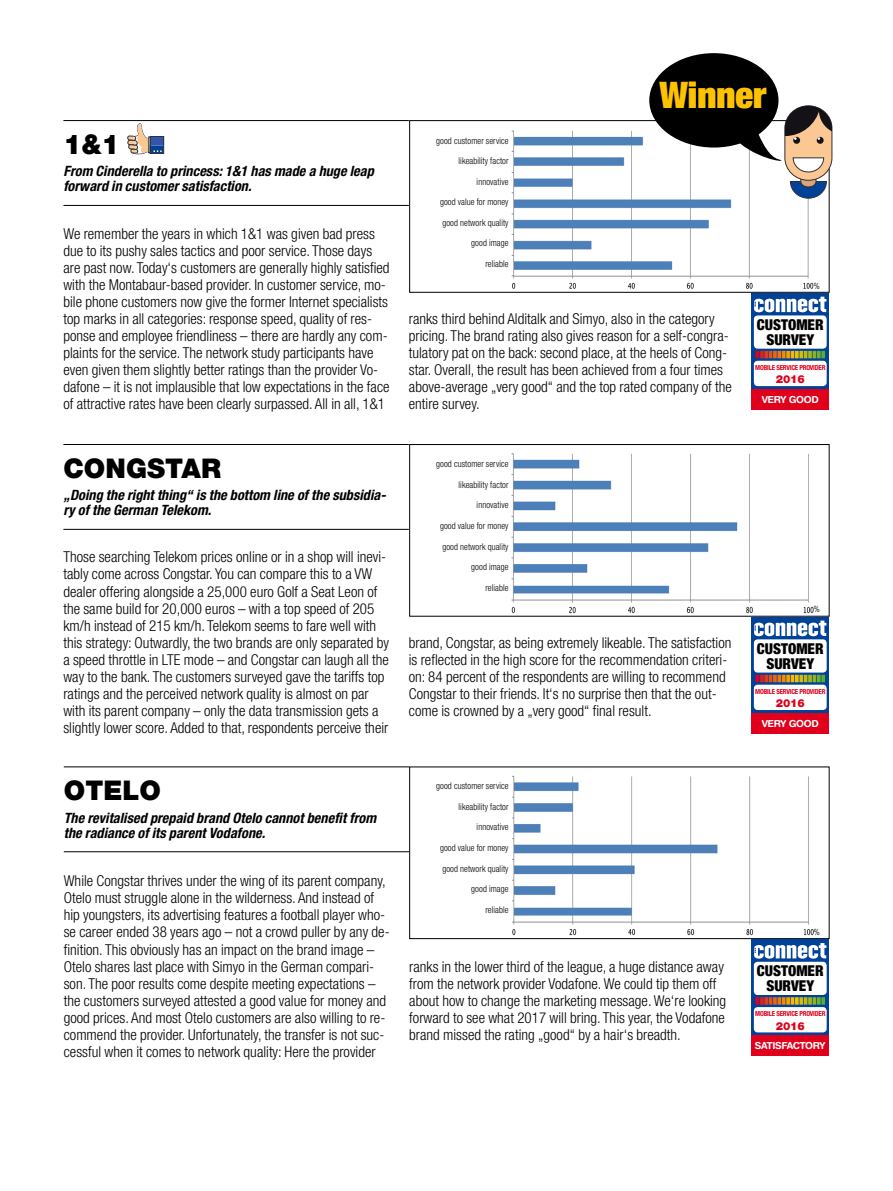
<style>
.page{position:relative;width:893px;height:1191px;background:#fff}
.page>*{position:absolute;margin:0;border:0;box-sizing:border-box;transform-origin:0 0}
.t1{font:900 condensed 36.6px "Helvetica Neue LT Pro";color:#fec200}
.t2{font:900 27px "Helvetica Neue LT Com";letter-spacing:.005em;color:#000}
.t3{font:300 condensed 15px/17.1px "Helvetica Neue LT Com";color:#000}
.t4{font:900 condensed 14.85px/15.3px "Helvetica Neue LT Com";color:#000;text-align:center}
.t5{font:italic 700 condensed 14.25px/15px "Helvetica Neue LT Com";color:#000}
.t6{font:900 10.95px "Helvetica Neue LT Com";letter-spacing:-.01em;color:#e0001b}
.t7{font:700 9.75px "Helvetica Rounded LT Std";letter-spacing:-.04em;color:#fff}
.t8{font:300 condensed 9.3px "Helvetica Neue LT Com";letter-spacing:.01em;color:#000;scale:.95 1}
.t9{font:300 condensed 8.85px "Helvetica Neue LT Com";color:#000;scale:.95 1}
.t10{font:700 condensed 6.9px "Helvetica Neue LT Com";letter-spacing:-.03em;color:#e0001b}
</style>
<div class="page">
<hr style="left:63px;top:120px;width:346px;height:1px;background:#000">
<hr style="left:63px;top:205px;width:346px;height:1px;background:#000">
<hr style="left:63px;top:444px;width:346px;height:1px;background:#000">
<hr style="left:63px;top:529px;width:346px;height:1px;background:#000">
<hr style="left:64px;top:766px;width:345px;height:1px;background:#000">
<hr style="left:64px;top:851px;width:345px;height:1px;background:#000">
<div style="left:409px;top:120px;width:421px;height:173px;border:1px solid #000"></div>
<img style="left:512px;top:130px;width:302px;height:159px">
<div style="left:409px;top:444px;width:421px;height:172px;border:1px solid #000"></div>
<img style="left:512px;top:453px;width:302px;height:161px">
<div style="left:409px;top:766px;width:421px;height:173px;border:1px solid #000"></div>
<img style="left:512px;top:775px;width:302px;height:161px">
<svg style="left:649px;top:53px;width:183px;height:146px"></svg>
<svg style="left:127px;top:123px;width:37px;height:31px"></svg>
<div style="left:751px;top:389px;width:78px;height:20px;background:#e0001b"></div>
<svg style="left:751px;top:322px;width:78px;height:66px"></svg>
<div style="left:751px;top:293px;width:78px;height:29px;background:#004297"></div>
<svg style="left:754px;top:297px;width:72px;height:15px"></svg>
<div style="left:754px;top:315px;width:73px;height:34px;background:#fff;border-radius:4px"></div>
<div style="left:754px;top:361px;width:73px;height:25px;background:#fff;border-radius:4px"></div>
<svg style="left:755px;top:351px;width:70px;height:7px"></svg>
<div style="left:751px;top:712px;width:78px;height:21px;background:#e0001b"></div>
<svg style="left:751px;top:646px;width:78px;height:66px"></svg>
<div style="left:751px;top:616px;width:78px;height:30px;background:#004297"></div>
<svg style="left:754px;top:620px;width:72px;height:16px"></svg>
<div style="left:754px;top:639px;width:73px;height:33px;background:#fff;border-radius:4px"></div>
<div style="left:754px;top:684px;width:73px;height:26px;background:#fff;border-radius:4px"></div>
<svg style="left:755px;top:675px;width:70px;height:7px"></svg>
<div style="left:751px;top:1035px;width:78px;height:20px;background:#e0001b"></div>
<svg style="left:751px;top:969px;width:78px;height:66px"></svg>
<div style="left:751px;top:939px;width:78px;height:30px;background:#004297"></div>
<svg style="left:754px;top:943px;width:72px;height:15px"></svg>
<div style="left:754px;top:961px;width:73px;height:34px;background:#fff;border-radius:4px"></div>
<div style="left:754px;top:1007px;width:73px;height:25px;background:#fff;border-radius:4px"></div>
<svg style="left:755px;top:997px;width:70px;height:7px"></svg>
<h2 class="t2" style="left:63px;top:128px;width:58px">1&amp;1</h2>
<p class="t5" style="left:63px;top:164px;width:312px">From Cinderella to princess: 1&amp;1 has made a huge leap forward in customer satisfaction.</p>
<p class="t3" style="left:63px;top:225px;width:328px">We remember the years in which 1&amp;1 was given bad press due to its pushy sales tactics and poor service. Those days are past now. Today‘s customers are generally highly satisfied with the Montabaur-based provider. In customer service, mo&shy;bile phone customers now give the former Internet specialists top marks in all categories: response speed, quality of res&shy;ponse and employee friendliness – there are hardly any com&shy;plaints for the service. The network study participants have even given them slightly better ratings than the provider Vo&shy;dafone – it is not implausible that low expectations in the face of attractive rates have been clearly surpassed. All in all, 1&amp;1</p>
<h2 class="t2" style="left:63px;top:452px;width:159px">CONGSTAR</h2>
<p class="t5" style="left:63px;top:487px;width:324px">„Doing the right thing“ is the bottom line of the subsidia&shy;ry of the German Telekom.</p>
<p class="t3" style="left:63px;top:548px;width:327px">Those searching Telekom prices online or in a shop will inevi&shy;tably come across Congstar. You can compare this to a VW dealer offering alongside a 25,000 euro Golf a Seat Leon of the same build for 20,000 euros – with a top speed of 205 km/h instead of 215 km/h. Telekom seems to fare well with this strategy: Outwardly, the two brands are only separated by a speed throttle in LTE mode – and Congstar can laugh all the way to the bank. The customers surveyed gave the tariffs top ratings and the perceived network quality is almost on par with its parent company – only the data transmission gets a slightly lower score. Added to that, respondents perceive their</p>
<h2 class="t2" style="left:64px;top:774px;width:99px">OTELO</h2>
<p class="t5" style="left:64px;top:810px;width:314px">The revitalised prepaid brand Otelo cannot benefit from the radiance of its parent Vodafone.</p>
<p class="t3" style="left:64px;top:872px;width:327px">While Congstar thrives under the wing of its parent company, Otelo must struggle alone in the wilderness. And instead of hip youngsters, its advertising features a football player who&shy;se career ended 38 years ago – not a crowd puller by any de&shy;finition. This obviously has an impact on the brand image – Otelo shares last place with Simyo in the German compari&shy;son. The poor results come despite meeting expectations – the customers surveyed attested a good value for money and good prices. And most Otelo customers are also willing to re&shy;commend the provider. Unfortunately, the transfer is not suc&shy;cessful when it comes to network quality: Here the provider</p>
<p class="t8" style="left:436px;top:135px;width:78px">good customer service</p>
<p class="t8" style="left:459px;top:155px;width:54px">likeability factor</p>
<p class="t8" style="left:477px;top:176px;width:35px">innovative</p>
<p class="t8" style="left:440px;top:197px;width:74px">good value for money</p>
<p class="t8" style="left:442px;top:217px;width:71px">good network quality</p>
<p class="t8" style="left:471px;top:238px;width:41px">good image</p>
<p class="t8" style="left:485px;top:258px;width:26px">reliable</p>
<h1 class="t1" style="left:659px;top:71px;width:109px">Winner</h1>
<p class="t9" style="left:814px;top:280px;width:8px">%</p>
<p class="t3" style="left:409px;top:310px;width:325px">ranks third behind Alditalk and Simyo, also in the category pricing. The brand rating also gives reason for a self-congra&shy;tulatory pat on the back: second place, at the heels of Cong&shy;star. Overall, the result has been achieved from a four times above-average „very good“ and the top rated company of the entire survey.</p>
<p class="t8" style="left:436px;top:458px;width:78px">good customer service</p>
<p class="t8" style="left:459px;top:479px;width:54px">likeability factor</p>
<p class="t8" style="left:477px;top:500px;width:35px">innovative</p>
<p class="t8" style="left:440px;top:520px;width:74px">good value for money</p>
<p class="t8" style="left:442px;top:541px;width:71px">good network quality</p>
<p class="t8" style="left:471px;top:561px;width:41px">good image</p>
<p class="t8" style="left:485px;top:582px;width:26px">reliable</p>
<p class="t3" style="left:409px;top:633px;width:324px">brand, Congstar, as being extremely likeable. The satisfaction is reflected in the high score for the recommendation criteri&shy;on: 84 percent of the respondents are willing to recommend Congstar to their friends. It‘s no surprise then that the out&shy;come is crowned by a „very good“ final result.</p>
<p class="t8" style="left:436px;top:780px;width:78px">good customer service</p>
<p class="t8" style="left:459px;top:801px;width:54px">likeability factor</p>
<p class="t8" style="left:477px;top:822px;width:35px">innovative</p>
<p class="t8" style="left:440px;top:842px;width:74px">good value for money</p>
<p class="t8" style="left:442px;top:863px;width:71px">good network quality</p>
<p class="t8" style="left:471px;top:883px;width:41px">good image</p>
<p class="t8" style="left:485px;top:904px;width:26px">reliable</p>
<p class="t3" style="left:409px;top:957px;width:319px">ranks in the lower third of the league, a huge distance away from the network provider Vodafone. We could tip them off about how to change the marketing message. We‘re looking forward to see what 2017 will bring. This year, the Vodafone brand missed the rating „good“ by a hair‘s breadth.</p>
<p class="t4" style="left:757px;top:317px;width:68px">CUSTOMER<br>SURVEY</p>
<p class="t10" style="left:755px;top:363px;width:72px">MOBILE SERVICE PROVIDER</p>
<p class="t6" style="left:776px;top:373px;width:31px">2016</p>
<p class="t7" style="left:762px;top:393px;width:59px">VERY GOOD</p>
<p class="t9" style="left:814px;top:604px;width:8px">%</p>
<p class="t4" style="left:757px;top:640px;width:68px">CUSTOMER<br>SURVEY</p>
<p class="t10" style="left:755px;top:687px;width:72px">MOBILE SERVICE PROVIDER</p>
<p class="t6" style="left:776px;top:696px;width:31px">2016</p>
<p class="t7" style="left:762px;top:717px;width:59px">VERY GOOD</p>
<p class="t9" style="left:814px;top:926px;width:8px">%</p>
<p class="t4" style="left:757px;top:963px;width:68px">CUSTOMER<br>SURVEY</p>
<p class="t10" style="left:755px;top:1009px;width:72px">MOBILE SERVICE PROVIDER</p>
<p class="t6" style="left:776px;top:1019px;width:31px">2016</p>
<p class="t7" style="left:755px;top:1039px;width:72px">SATISFACTORY</p>
</div>
